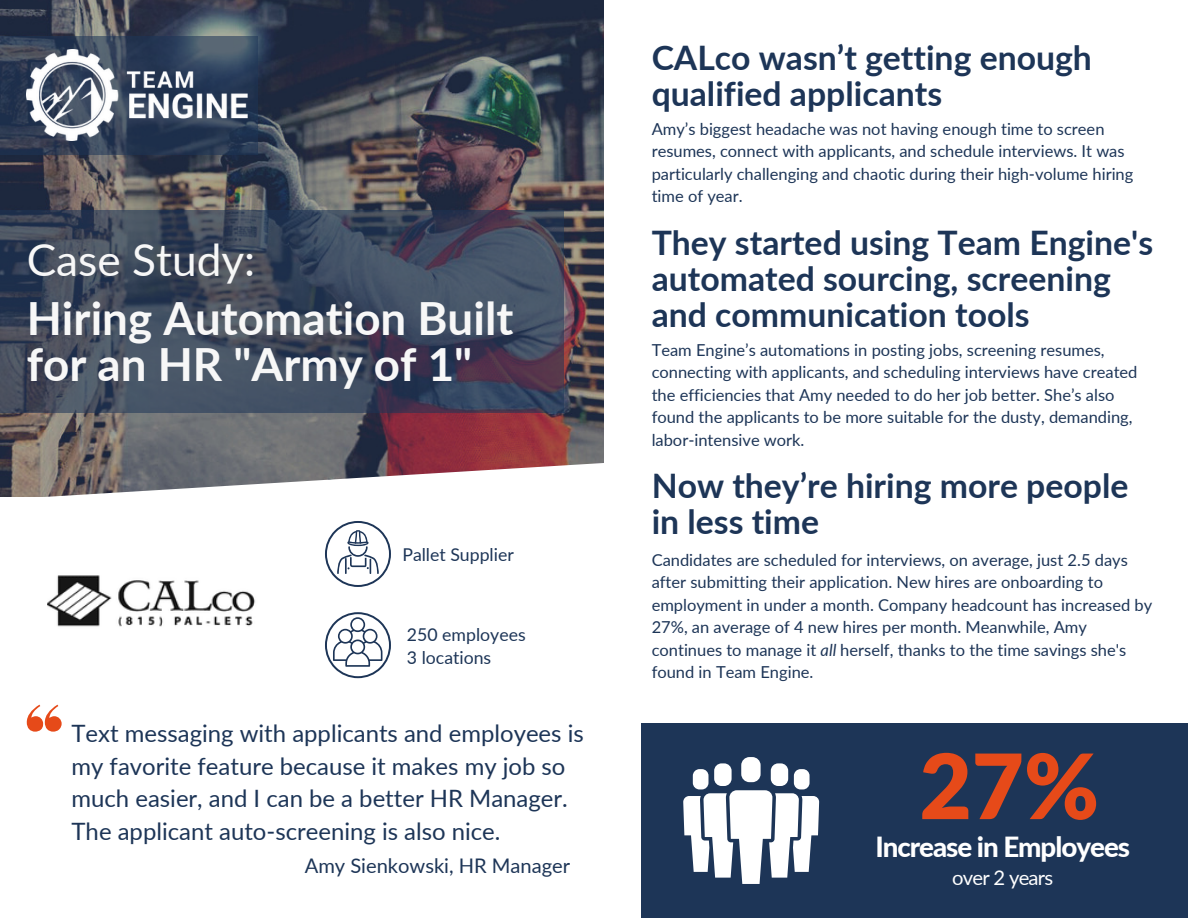
<style>
.page{position:relative;width:1188px;height:918px;background:#fff}
.page>*{position:absolute;margin:0;border:0;box-sizing:border-box;transform-origin:0 0}
.t1{font:900 90px "Lato";color:#e64a19}
.t2{font:700 45.75px/46.2px "Lato";color:#f7f7f7}
.t3{font:44.25px "Lato";color:#f7f7f7}
.t4{font:700 33.75px/36px "Lato";color:#1d3557}
.t5{font:800 27.75px "Lato";letter-spacing:-.035em;color:#fff}
.t6{font:23.85px/32.7px "Lato";color:#1d3557}
.t7{font:20.25px "Lato";letter-spacing:-.035em;color:#fff}
.t8{font:20.1px "Lato";color:#1d3557}
.t9{font:17.7px "Lato";color:#1d3557}
.t10{font:16.5px/22.5px "Lato";color:#1d3557}
.s1{font-style:italic}
</style>
<div class="page">
<img style="left:0;top:0;width:603px;height:436px">
<svg style="left:0;top:436px;width:604px;height:289px"></svg>
<svg style="left:0;top:36px;width:258px;height:118px;background:#314057"></svg>
<svg style="left:325px;top:612px;width:66px;height:66px"></svg>
<div style="left:641px;top:723px;width:547px;height:195px;background:#1d3557"></div>
<svg style="left:325px;top:521px;width:66px;height:66px"></svg>
<svg style="left:0;top:210px;width:564px;height:203px;background:#3f495c"></svg>
<img style="left:47px;top:568px;width:213px;height:63px">
<div style="left:794px;top:769px;width:16px;height:20px;background:#fff;border-radius:7px"></div>
<div style="left:771px;top:763px;width:17px;height:23px;background:#fff;border-radius:7px"></div>
<div style="left:693px;top:769px;width:15px;height:20px;background:#fff;border-radius:7px"></div>
<div style="left:714px;top:763px;width:18px;height:23px;background:#fff;border-radius:7px"></div>
<div style="left:741px;top:757px;width:20px;height:25px;background:#fff;border-radius:8px"></div>
<svg style="left:683px;top:790px;width:136px;height:94px"></svg>
<img style="left:27px;top:50px;width:220px;height:91px">
<svg style="left:27px;top:705px;width:35px;height:27px"></svg>
<p class="t3" style="left:27px;top:232px;width:230px">Case Study:</p>
<p class="t2" style="left:27px;top:294px;width:488px">Hiring Automation Built for an HR "Army of 1"</p>
<p class="t9" style="left:402px;top:544px;width:113px">Pallet Supplier</p>
<p class="t9" style="left:407px;top:623px;width:120px">250 employees</p>
<p class="t9" style="left:407px;top:647px;width:86px">3 locations</p>
<p class="t6" style="left:72px;top:716px;width:514px">Text messaging with applicants and employees is my favorite feature because it makes my job so much easier, and I can be a better HR Manager.<br>The applicant auto-screening is also nice.</p>
<p class="t8" style="left:305px;top:853px;width:267px">Amy Sienkowski, HR Manager</p>
<p class="t4" style="left:652px;top:39px;width:442px">CALco wasn’t getting enough qualified applicants</p>
<p class="t10" style="left:652px;top:117px;width:483px">Amy’s biggest headache was not having enough time to screen resumes, connect with applicants, and schedule interviews. It was particularly challenging and chaotic during their high-volume hiring time of year.</p>
<p class="t4" style="left:652px;top:224px;width:503px">They started using Team Engine's automated sourcing, screening and communication tools</p>
<p class="t10" style="left:652px;top:338px;width:487px">Team Engine’s automations in posting jobs, screening resumes, connecting with applicants, and scheduling interviews have created the efficiencies that Amy needed to do her job better. She’s also found the applicants to be more suitable for the dusty, demanding, labor-intensive work.</p>
<p class="t4" style="left:652px;top:467px;width:478px">Now they’re hiring more people in less time</p>
<p class="t10" style="left:652px;top:548px;width:502px">Candidates are scheduled for interviews, on average, just 2.5 days after submitting their application. New hires are onboarding to employment in under a month. Company headcount has increased by 27%, an average of 4 new hires per month. Meanwhile, Amy continues to manage it <span class="s1">all</span> herself, thanks to the time savings she's found in Team Engine.</p>
<p class="t1" style="left:920px;top:730px;width:181px">27%</p>
<p class="t5" style="left:875px;top:830px;width:256px">Increase in Employees</p>
<p class="t7" style="left:952px;top:865px;width:103px">over 2 years</p>
</div>
